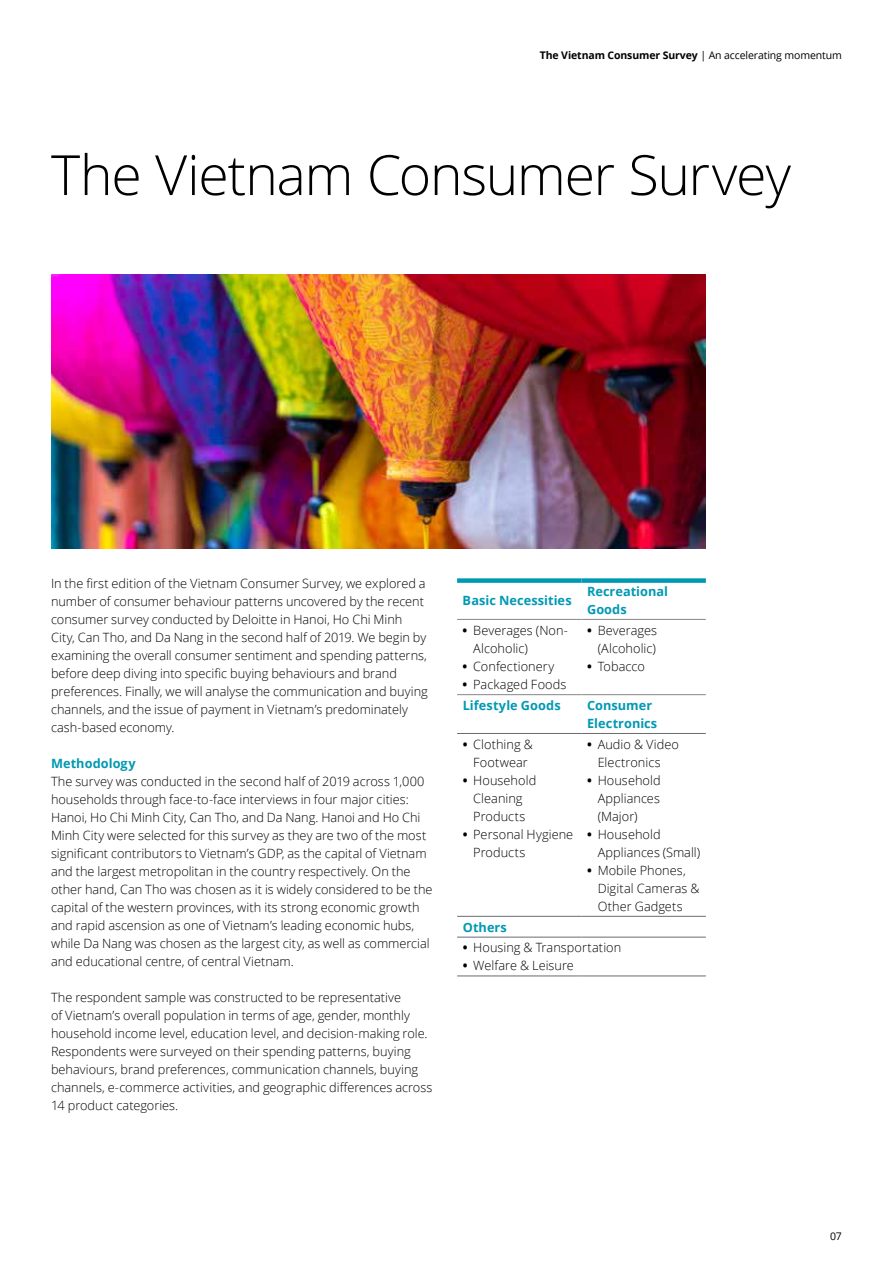
<style>
.page{position:relative;width:893px;height:1263px;background:#fff}
.page>*{position:absolute;margin:0;border:0;box-sizing:border-box;transform-origin:0 0}
.t1{font:300 55.5px "Open Sans";letter-spacing:-.025em;color:#000}
.t2{font:300 12.75px/18px "Open Sans";color:#000}
.t3{font:700 12.75px/18px "Open Sans";letter-spacing:.005em;color:#0099b3}
.t4{font:700 10.5px "Open Sans";letter-spacing:-.01em;color:#000}
.t5{font:10.5px "Open Sans";color:#000}
.s1{font-weight:400}
.s2{font-weight:700}
</style>
<div class="page">
<hr style="left:457px;top:733px;width:124px;height:1px;background:#6a6c71">
<hr style="left:581px;top:733px;width:125px;height:1px;background:#6a6c71">
<hr style="left:457px;top:916px;width:124px;height:1px;background:#6a6c71">
<hr style="left:581px;top:916px;width:125px;height:1px;background:#6a6c71">
<hr style="left:457px;top:937px;width:124px;height:1px;background:#6a6c71">
<hr style="left:581px;top:937px;width:125px;height:1px;background:#6a6c71">
<hr style="left:457px;top:975px;width:124px;height:1px;background:#6a6c71">
<hr style="left:581px;top:975px;width:125px;height:1px;background:#6a6c71">
<div style="left:457px;top:578px;width:124px;height:5px;background:#0099b3"></div>
<div style="left:581px;top:578px;width:125px;height:5px;background:#0099b3"></div>
<hr style="left:457px;top:619px;width:124px;height:1px;background:#878786">
<hr style="left:581px;top:619px;width:125px;height:1px;background:#878786">
<hr style="left:457px;top:694px;width:124px;height:1px;background:#878786">
<hr style="left:581px;top:694px;width:125px;height:1px;background:#878786">
<img style="left:51px;top:274px;width:655px;height:275px">
<p class="t4" style="left:540px;top:48px;width:304px">The Vietnam Consumer Survey <span class="s1">| An accelerating momentum</span></p>
<h1 class="t1" style="left:51px;top:137px;width:741px">The Vietnam Consumer Survey</h1>
<p class="t2" style="left:51px;top:574px;width:378px">In the first edition of the Vietnam Consumer Survey, we explored a number of consumer behaviour patterns uncovered by the recent consumer survey conducted by Deloitte in Hanoi, Ho Chi Minh City, Can Tho, and Da Nang in the second half of 2019. We begin by examining the overall consumer sentiment and spending patterns, before deep diving into specific buying behaviours and brand preferences. Finally, we will analyse the communication and buying channels, and the issue of payment in Vietnam’s predominately cash-based economy.</p>
<p class="t3" style="left:51px;top:754px;width:86px">Methodology</p>
<p class="t2" style="left:51px;top:772px;width:383px">The survey was conducted in the second half of 2019 across 1,000 households through face-to-face interviews in four major cities:<br>Hanoi, Ho Chi Minh City, Can Tho, and Da Nang. Hanoi and Ho Chi Minh City were selected for this survey as they are two of the most significant contributors to Vietnam’s GDP, as the capital of Vietnam and the largest metropolitan in the country respectively. On the other hand, Can Tho was chosen as it is widely considered to be the capital of the western provinces, with its strong economic growth and rapid ascension as one of Vietnam’s leading economic hubs, while Da Nang was chosen as the largest city, as well as commercial and educational centre, of central Vietnam.</p>
<p class="t2" style="left:51px;top:988px;width:383px">The respondent sample was constructed to be representative<br>of Vietnam’s overall population in terms of age, gender, monthly household income level, education level, and decision-making role.<br>Respondents were surveyed on their spending patterns, buying behaviours, brand preferences, communication channels, buying channels, e-commerce activities, and geographic differences across 14 product categories.</p>
<p class="t3" style="left:463px;top:591px;width:111px">Basic Necessities</p>
<p class="t3" style="left:587px;top:582px;width:82px">Recreational<br>Goods</p>
<p class="t2" style="left:473px;top:621px;width:96px;text-indent:-11px"><span class="s2">•</span> Beverages (Non-<br>Alcoholic)</p>
<p class="t2" style="left:463px;top:657px;width:93px"><span class="s2">•</span> Confectionery</p>
<p class="t2" style="left:463px;top:675px;width:105px"><span class="s2">•</span> Packaged Foods</p>
<p class="t2" style="left:587px;top:621px;width:72px;text-align:right"><span class="s2">•</span> Beverages (Alcoholic)</p>
<p class="t2" style="left:587px;top:657px;width:59px"><span class="s2">•</span> Tobacco</p>
<p class="t3" style="left:463px;top:696px;width:100px">Lifestyle Goods</p>
<p class="t3" style="left:587px;top:696px;width:72px">Consumer<br>Electronics</p>
<p class="t2" style="left:463px;top:735px;width:72px;text-align:center"><span class="s2">•</span> Clothing &amp;<br>Footwear</p>
<p class="t2" style="left:463px;top:771px;width:75px;text-align:center"><span class="s2">•</span> Household<br>Cleaning<br>Products</p>
<p class="t2" style="left:473px;top:825px;width:102px;text-indent:-11px"><span class="s2">•</span> Personal Hygiene<br>Products</p>
<p class="t2" style="left:587px;top:735px;width:93px;text-align:center"><span class="s2">•</span> Audio &amp; Video<br>Electronics</p>
<p class="t2" style="left:598px;top:771px;width:64px;text-align:justify;text-indent:-11px"><span class="s2">•</span> Household Appliances (Major)</p>
<p class="t2" style="left:598px;top:825px;width:104px;text-indent:-11px"><span class="s2">•</span> Household<br>Appliances (Small)</p>
<p class="t2" style="left:598px;top:861px;width:104px;text-indent:-11px"><span class="s2">•</span> Mobile Phones,<br>Digital Cameras &amp;<br>Other Gadgets</p>
<p class="t3" style="left:463px;top:918px;width:46px">Others</p>
<p class="t2" style="left:463px;top:938px;width:160px"><span class="s2">•</span> Housing &amp; Transportation</p>
<p class="t2" style="left:463px;top:956px;width:113px"><span class="s2">•</span> Welfare &amp; Leisure</p>
<p class="t5" style="left:830px;top:1228px;width:13px">07</p>
</div>
